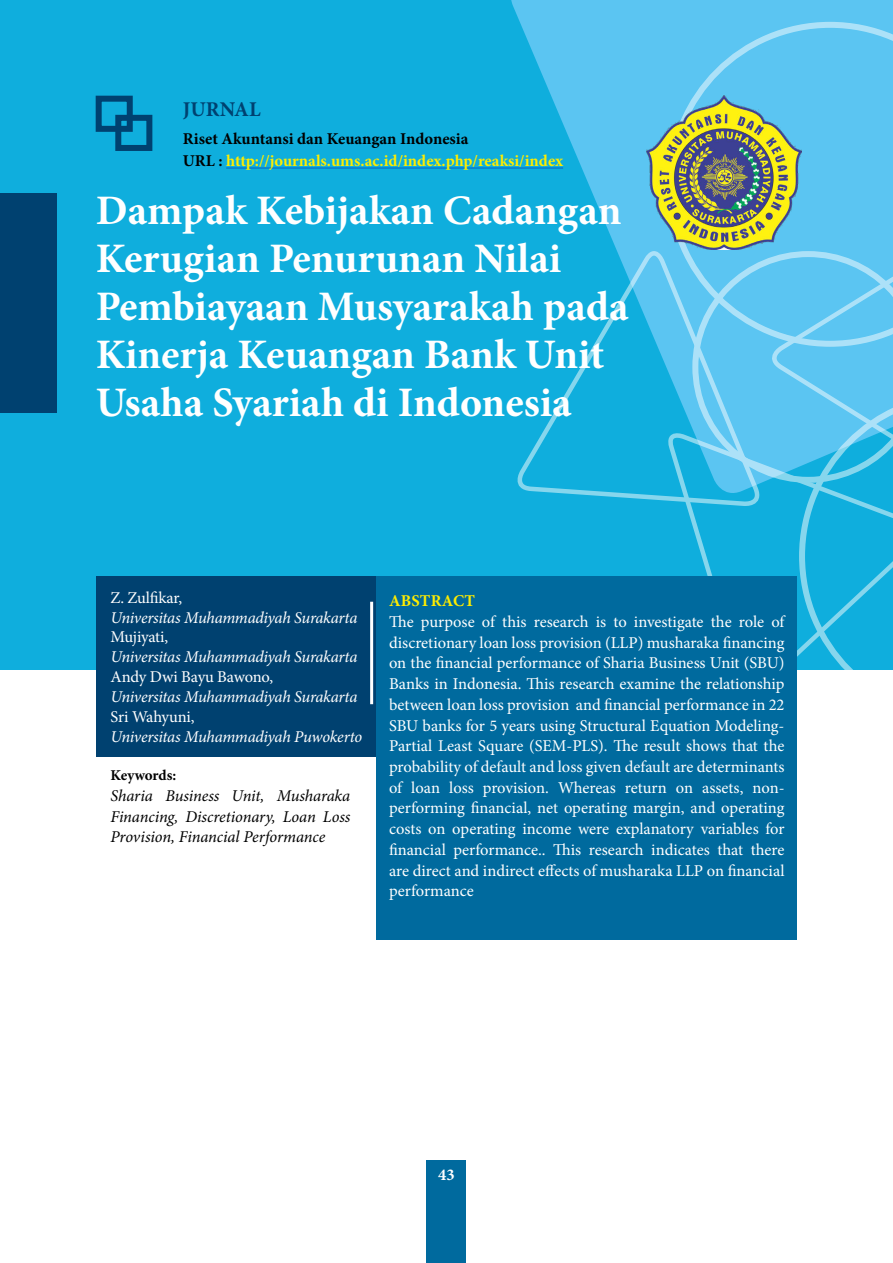
<style>
.page{position:relative;width:893px;height:1263px;background:#fff}
.page>*{position:absolute;margin:0;border:0;box-sizing:border-box;transform-origin:0 0}
.t1{font:700 42px/48px "Minion Pro";color:#fff}
.t2{font:700 21px "Minion Pro";color:#004170}
.t3{font:16.5px/20.7px "Minion Pro";letter-spacing:-.005em;color:#fff;text-align:justify}
.t4{font:italic 16.5px "Minion Pro";letter-spacing:-.02em;color:#fff}
.t5{font:700 16.5px/21.9px "Minion Pro";color:#ffed00}
.t6{font:italic 16.5px/20.7px "Minion Pro";letter-spacing:-.005em;color:#000;text-align:justify}
.t7{font:700 16.5px "Minion Pro";color:#fff}
.t8{font:700 15px "Minion Pro";letter-spacing:-.005em;color:#000}
.s1{color:#000}
</style>
<div class="page">
<div style="left:426px;top:1160px;width:40px;height:103px;background:#006a9e"></div>
<div style="left:0;top:0;width:893px;height:670px;background:#0faedd"></div>
<svg style="left:505px;top:0;width:388px;height:244px;fill:#5bc5f2"></svg>
<div style="left:668px;top:22px;width:225px;height:229px;background:#5bc5f2"></div>
<svg style="left:766px;top:188px;width:127px;height:242px;background:#63c7f2"></svg>
<svg style="left:517px;top:244px;width:245px;height:257px"></svg>
<svg style="left:666px;top:430px;width:227px;height:240px"></svg>
<div style="left:96px;top:96px;width:37px;height:36px;border:6px solid #004170"></div>
<div style="left:115px;top:115px;width:37px;height:36px;border:6px solid #004170"></div>
<hr style="left:226px;top:168px;width:337px;height:1px;background:#0563c1">
<div style="left:0;top:193px;width:57px;height:220px;background:#004170"></div>
<div style="left:96px;top:576px;width:280px;height:180px;background:#004170"></div>
<div style="left:376px;top:576px;width:421px;height:364px;background:#006a9e"></div>
<hr style="left:370px;top:602px;width:3px;height:102px;background:#fff">
<img style="left:646px;top:96px;width:155px;height:154px">
<p class="t2" style="left:183px;top:95px;width:79px">JURNAL</p>
<p class="t5" style="left:183px;top:128px;width:382px"><span class="s1">Riset Akuntansi dan Keuangan Indonesia<br>URL :</span> http://journals.ums.ac.id/index.php/reaksi/index</p>
<h1 class="t1" style="left:96px;top:186px;width:535px">Dampak Kebijakan Cadangan<br>Kerugian Penurunan Nilai<br>Pembiayaan Musyarakah pada<br>Kinerja Keuangan Bank Unit<br>Usaha Syariah di Indonesia</h1>
<p class="t3" style="left:111px;top:587px;width:73px">Z. Zulfikar,</p>
<p class="t4" style="left:111px;top:606px;width:248px">Universitas Muhammadiyah Surakarta</p>
<p class="t3" style="left:111px;top:627px;width:59px">Mujiyati,</p>
<p class="t4" style="left:111px;top:646px;width:248px">Universitas Muhammadiyah Surakarta</p>
<p class="t3" style="left:111px;top:666px;width:164px">Andy Dwi Bayu Bawono,</p>
<p class="t4" style="left:111px;top:685px;width:248px">Universitas Muhammadiyah Surakarta</p>
<p class="t3" style="left:111px;top:706px;width:85px">Sri Wahyuni,</p>
<p class="t4" style="left:111px;top:725px;width:253px">Universitas Muhammadiyah Puwokerto</p>
<p class="t8" style="left:111px;top:765px;width:67px">Keywords:</p>
<p class="t6" style="left:111px;top:785px;width:241px">Sharia Business Unit, Musharaka Financing, Discretionary, Loan Loss Provision, Financial Performance</p>
<p class="t5" style="left:389px;top:590px;width:87px">ABSTRACT</p>
<p class="t3" style="left:389px;top:611px;width:397px">The purpose of this research is to investigate the role of discretionary loan loss provision (LLP) musharaka financing on the financial performance of Sharia Business Unit (SBU)<br>Banks in Indonesia. This research examine the relationship between loan loss provision and financial performance in 22<br>SBU banks for 5 years using Structural Equation Modeling-Partial Least Square (SEM-PLS). The result shows that the probability of default and loss given default are determinants of loan loss provision. Whereas return on assets, non&shy;performing financial, net operating margin, and operating costs on operating income were explanatory variables for financial performance.. This research indicates that there are direct and indirect effects of musharaka LLP on financial performance</p>
<p class="t7" style="left:438px;top:1163px;width:18px">43</p>
</div>
